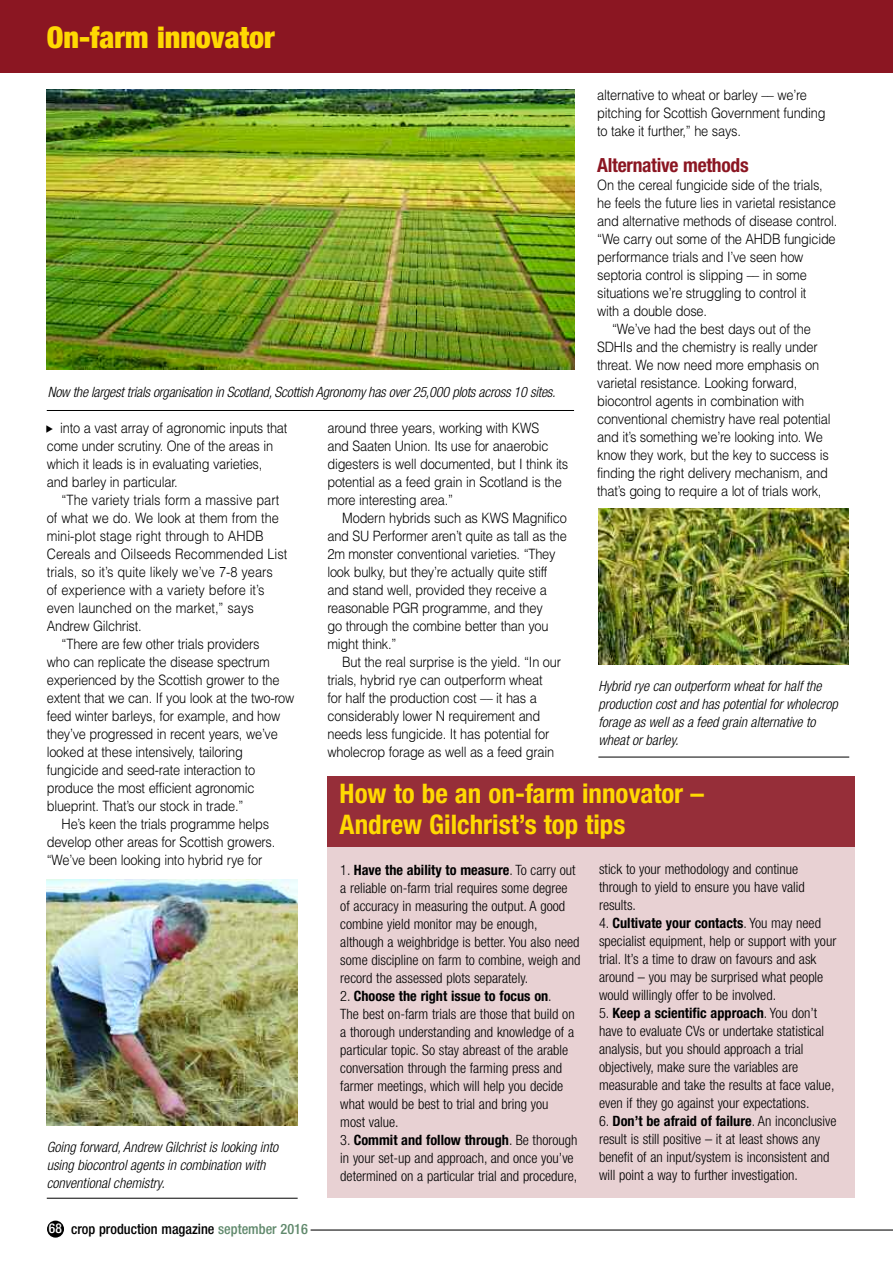
<style>
.page{position:relative;width:893px;height:1263px;background:#fff}
.page>*{position:absolute;margin:0;border:0;box-sizing:border-box;transform-origin:0 0}
.t1{font:900 condensed 30px "Helvetica Neue";color:#ffd902}
.t2{font:700 condensed 27px/31.5px "Helvetica Neue";color:#ffd902}
.t3{font:700 condensed 19.5px "Helvetica Neue";letter-spacing:-.015em;color:#8b1622}
.t4{font:300 14.25px/18px "Helvetica";letter-spacing:-.015em;color:#000;scale:.9 1}
.t5{font:300 condensed 14.25px/18px "Helvetica Neue";color:#000}
.t6{font:italic 300 condensed 14.25px/18px "Helvetica Neue";color:#000}
.t7{font:500 condensed 14.25px "Helvetica Neue";color:#000}
.s1{font-weight:700}
.s2{font-size:13.5px;color:#fff}
.s3{color:#60896c}
</style>
<div class="page">
<div style="left:327px;top:840px;width:527px;height:358px;background:#e8d1d3"></div>
<div style="left:327px;top:776px;width:527px;height:70px;background:#962e39"></div>
<img style="left:598px;top:508px;width:250px;height:157px">
<hr style="left:598px;top:757px;width:251px;height:1px;background:#000">
<img style="left:47px;top:89px;width:527px;height:281px">
<hr style="left:47px;top:410px;width:527px;height:1px;background:#000">
<div style="left:0;top:0;width:893px;height:72px;background:#8b1622"></div>
<img style="left:47px;top:879px;width:251px;height:246px">
<hr style="left:47px;top:1198px;width:251px;height:1px;background:#000">
<div style="left:47px;top:1220px;width:17px;height:17px;background:#000;border-radius:50%"></div>
<hr style="left:311px;top:1229px;width:582px;height:1px;background:#000">
<h1 class="t1" style="left:47px;top:27px;width:230px">On-farm innovator</h1>
<p class="t4" style="left:597px;top:86px;width:255px">alternative to wheat or barley –– we’re pitching for Scottish Government funding to take it further,” he says.</p>
<h3 class="t3" style="left:597px;top:158px;width:153px">Alternative methods</h3>
<p class="t4" style="left:597px;top:176px;width:252px">On the cereal fungicide side of the trials,</p>
<p class="t4" style="left:597px;top:194px;width:267px">he feels the future lies in varietal resistance</p>
<p class="t4" style="left:597px;top:212px;width:268px">and alternative methods of disease control.</p>
<p class="t4" style="left:597px;top:230px;width:266px">“We carry out some of the AHDB fungicide</p>
<p class="t4" style="left:597px;top:248px;width:231px">performance trials and I’ve seen how</p>
<p class="t4" style="left:597px;top:266px;width:234px">septoria control is slipping –– in some</p>
<p class="t4" style="left:597px;top:284px;width:234px">situations we’re struggling to control it</p>
<p class="t4" style="left:597px;top:302px;width:123px">with a double dose.</p>
<p class="t4" style="left:612px;top:320px;width:222px">“We’ve had the best days out of the</p>
<p class="t4" style="left:597px;top:338px;width:247px">SDHIs and the chemistry is really under</p>
<p class="t4" style="left:597px;top:356px;width:248px">threat. We now need more emphasis on</p>
<p class="t4" style="left:597px;top:374px;width:224px">varietal resistance. Looking forward,</p>
<p class="t4" style="left:597px;top:392px;width:232px">biocontrol agents in combination with</p>
<p class="t4" style="left:597px;top:410px;width:261px">conventional chemistry have real potential</p>
<p class="t4" style="left:597px;top:428px;width:252px">and it’s something we’re looking into. We</p>
<p class="t4" style="left:597px;top:446px;width:259px">know they work, but the key to success is</p>
<p class="t4" style="left:597px;top:464px;width:258px">finding the right delivery mechanism, and</p>
<p class="t4" style="left:597px;top:482px;width:251px">that’s going to require a lot of trials work,</p>
<p class="t6" style="left:48px;top:384px;width:509px">Now the largest trials organisation in Scotland, Scottish Agronomy has over 25,000 plots across 10 sites.</p>
<p class="t4" style="left:47px;top:419px;width:269px;text-indent:14px">into a vast array of agronomic inputs that come under scrutiny. One of the areas in which it leads is in evaluating varieties, and barley in particular.</p>
<p class="t4" style="left:62px;top:491px;width:244px">“The variety trials form a massive part</p>
<p class="t4" style="left:47px;top:509px;width:260px">of what we do. We look at them from the</p>
<p class="t4" style="left:47px;top:527px;width:242px">mini-plot stage right through to AHDB</p>
<p class="t4" style="left:47px;top:545px;width:269px">Cereals and Oilseeds Recommended List</p>
<p class="t4" style="left:47px;top:563px;width:253px">trials, so it’s quite likely we’ve 7-8 years</p>
<p class="t4" style="left:47px;top:581px;width:243px">of experience with a variety before it’s</p>
<p class="t4" style="left:47px;top:599px;width:232px">even launched on the market,” says</p>
<p class="t4" style="left:47px;top:617px;width:107px">Andrew Gilchrist.</p>
<p class="t4" style="left:62px;top:635px;width:221px">“There are few other trials providers</p>
<p class="t4" style="left:47px;top:653px;width:249px">who can replicate the disease spectrum</p>
<p class="t4" style="left:47px;top:671px;width:260px">experienced by the Scottish grower to the</p>
<p class="t4" style="left:47px;top:689px;width:277px">extent that we can. If you look at the two-row</p>
<p class="t4" style="left:47px;top:707px;width:261px">feed winter barleys, for example, and how</p>
<p class="t4" style="left:47px;top:725px;width:258px">they’ve progressed in recent years, we’ve</p>
<p class="t4" style="left:47px;top:743px;width:219px">looked at these intensively, tailoring</p>
<p class="t4" style="left:47px;top:761px;width:233px">fungicide and seed-rate interaction to</p>
<p class="t4" style="left:47px;top:779px;width:232px">produce the most efficient agronomic</p>
<p class="t4" style="left:47px;top:797px;width:220px">blueprint. That’s our stock in trade.”</p>
<p class="t4" style="left:62px;top:815px;width:232px">He’s keen the trials programme helps</p>
<p class="t4" style="left:47px;top:833px;width:256px">develop other areas for Scottish growers.</p>
<p class="t4" style="left:47px;top:851px;width:241px">“We’ve been looking into hybrid rye for</p>
<p class="t4" style="left:327px;top:419px;width:269px">around three years, working with KWS<br>and Saaten Union. Its use for anaerobic digesters is well documented, but I think its potential as a feed grain in Scotland is the more interesting area.”</p>
<p class="t4" style="left:327px;top:509px;width:268px;text-indent:15px">Modern hybrids such as KWS Magnifico and SU Performer aren’t quite as tall as the 2m monster conventional varieties. “They look bulky, but they’re actually quite stiff and stand well, provided they receive a reasonable PGR programme, and they<br>go through the combine better than you might think.”</p>
<p class="t4" style="left:327px;top:653px;width:261px;text-indent:15px">But the real surprise is the yield. “In our trials, hybrid rye can outperform wheat<br>for half the production cost –– it has a considerably lower N requirement and needs less fungicide. It has potential for wholecrop forage as well as a feed grain</p>
<p class="t6" style="left:598px;top:678px;width:241px">Hybrid rye can outperform wheat for half the production cost and has potential for wholecrop forage as well as a feed grain alternative to wheat or barley.</p>
<h2 class="t2" style="left:340px;top:779px;width:366px">How to be an on-farm innovator –<br>Andrew Gilchrist’s top tips</h2>
<p class="t5" style="left:599px;top:861px;width:207px">stick to your methodology and continue through to yield to ensure you have valid results.</p>
<p class="t5" style="left:599px;top:915px;width:239px">4. <span class="s1">Cultivate your contacts</span>. You may need specialist equipment, help or support with your trial. It’s a time to draw on favours and ask around – you may be surprised what people would willingly offer to be involved.</p>
<p class="t5" style="left:599px;top:1005px;width:237px">5. <span class="s1">Keep a scientific approach</span>. You don’t have to evaluate CVs or undertake statistical analysis, but you should approach a trial objectively, make sure the variables are measurable and take the results at face value, even if they go against your expectations.</p>
<p class="t5" style="left:599px;top:1113px;width:239px">6. <span class="s1">Don’t be afraid of failure</span>. An inconclusive result is still positive – it at least shows any benefit of an input/system is inconsistent and will point a way to further investigation.</p>
<p class="t5" style="left:340px;top:862px;width:242px">1. <span class="s1">Have the ability to measure</span>. To carry out a reliable on-farm trial requires some degree of accuracy in measuring the output. A good combine yield monitor may be enough, although a weighbridge is better. You also need some discipline on farm to combine, weigh and record the assessed plots separately.</p>
<p class="t5" style="left:340px;top:988px;width:236px">2. <span class="s1">Choose the right issue to focus on</span>.<br>The best on-farm trials are those that build on a thorough understanding and knowledge of a particular topic. So stay abreast of the arable conversation through the farming press and farmer meetings, which will help you decide what would be best to trial and bring you most value.</p>
<p class="t5" style="left:340px;top:1132px;width:239px">3. <span class="s1">Commit and follow through</span>. Be thorough in your set-up and approach, and once you’ve determined on a particular trial and procedure,</p>
<p class="t6" style="left:47px;top:1139px;width:233px">Going forward, Andrew Gilchrist is looking into using biocontrol agents in combination with conventional chemistry.</p>
<p class="t7" style="left:49px;top:1224px;width:260px"><span class="s2">68</span> crop production magazine <span class="s3">september 2016</span></p>
</div>
